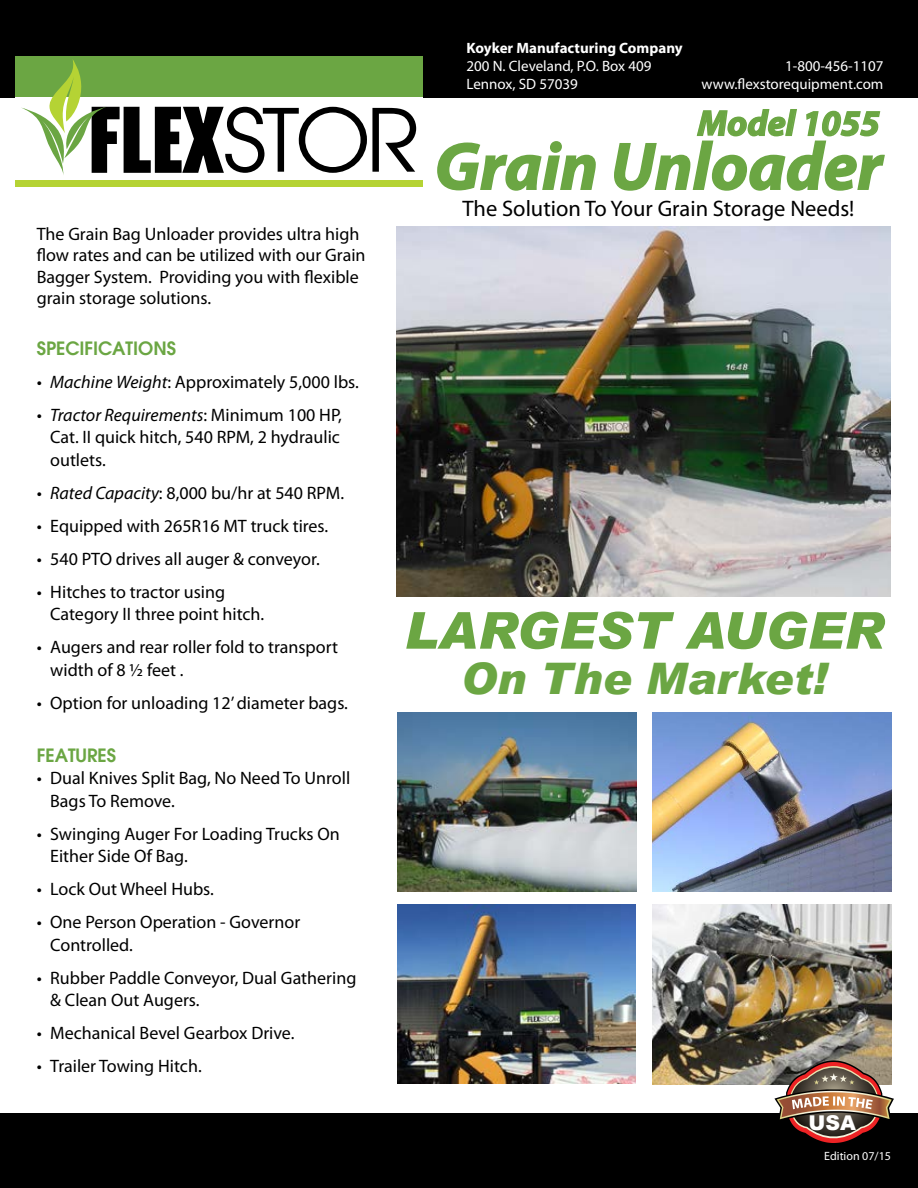
<style>
.page{position:relative;width:918px;height:1188px;background:#fff}
.page>*{position:absolute;margin:0;border:0;box-sizing:border-box;transform-origin:0 0}
.t1{font:italic 700 67.5px "Myriad Pro";color:#6ba643}
.t2{font:italic 900 51px "Arial";color:#6ba643}
.t3{font:italic 900 43.5px "Arial";color:#6ba643}
.t4{font:italic 700 36px "Myriad Pro";color:#6ba643}
.t5{font:22.5px "Myriad Pro";color:#000}
.t6{font:900 20.4px "Arial";color:#fff}
.t7{font:18px/22.5px "Myriad Pro";color:#000}
.t8{font:600 18px "Avant Garde";color:#6ba643}
.t9{font:15px/18px "Myriad Pro";color:#fff}
.t10{font:700 15px "Myriad Pro";color:#fff}
.t11{font:12px "Myriad Pro";color:#fff}
.s1{font-style:italic}
</style>
<div class="page">
<img style="left:397px;top:226px;width:494px;height:371px">
<div style="left:0;top:0;width:917px;height:97px;background:#000"></div>
<svg style="left:437px;top:141px;width:159px;height:50px"></svg>
<div style="left:1px;top:1114px;width:917px;height:74px;background:#000"></div>
<svg style="left:613px;top:97px;width:273px;height:94px"></svg>
<div style="left:16px;top:56px;width:407px;height:128px;background:#fff"></div>
<div style="left:16px;top:181px;width:407px;height:6px;background:#b5d334"></div>
<div style="left:16px;top:57px;width:407px;height:40px;background:#6ba643"></div>
<svg style="left:21px;top:59px;width:395px;height:116px"></svg>
<img style="left:652px;top:905px;width:239px;height:179px">
<img style="left:652px;top:713px;width:239px;height:179px">
<img style="left:397px;top:713px;width:239px;height:179px">
<img style="left:397px;top:905px;width:239px;height:179px">
<img style="left:774px;top:1060px;width:120px;height:83px">
<p class="t7" style="left:37px;top:222px;width:330px;line-height:21.6px">The Grain Bag Unloader provides ultra high flow rates and can be utilized with our Grain Bagger System. Providing you with flexible grain storage solutions.</p>
<p class="t8" style="left:37px;top:336px;width:141px">SPECIFICATIONS</p>
<p class="t7" style="left:37px;top:370px;width:324px"><span class="s1">• Machine Weight</span>: Approximately 5,000 lbs.</p>
<p class="t7" style="left:50px;top:403px;width:293px;text-align:justify;text-indent:-14px"><span class="s1">• Tractor Requirements</span>: Minimum 100 HP, Cat. II quick hitch, 540 RPM, 2 hydraulic outlets.</p>
<p class="t7" style="left:37px;top:481px;width:309px"><span class="s1">• Rated Capacity</span>: 8,000 bu/hr at 540 RPM.</p>
<p class="t7" style="left:37px;top:514px;width:293px">• Equipped with 265R16 MT truck tires.</p>
<p class="t7" style="left:37px;top:547px;width:285px">• 540 PTO drives all auger &amp; conveyor.</p>
<p class="t7" style="left:50px;top:580px;width:216px;text-indent:-14px">• Hitches to tractor using<br>Category II three point hitch.</p>
<p class="t7" style="left:50px;top:635px;width:289px;text-indent:-14px">• Augers and rear roller fold to transport width of 8 ½ feet .</p>
<p class="t7" style="left:37px;top:691px;width:313px">• Option for unloading 12’ diameter bags.</p>
<p class="t8" style="left:37px;top:743px;width:81px">FEATURES</p>
<p class="t7" style="left:50px;top:767px;width:302px;text-indent:-14px">• Dual Knives Split Bag, No Need To Unroll<br>Bags To Remove.</p>
<p class="t7" style="left:50px;top:822px;width:291px;text-indent:-14px">• Swinging Auger For Loading Trucks On<br>Either Side Of Bag.</p>
<p class="t7" style="left:37px;top:878px;width:179px">• Lock Out Wheel Hubs.</p>
<p class="t7" style="left:50px;top:911px;width:252px;text-indent:-14px">• One Person Operation - Governor<br>Controlled.</p>
<p class="t7" style="left:50px;top:966px;width:308px;text-indent:-14px">• Rubber Paddle Conveyor, Dual Gathering &amp; Clean Out Augers.</p>
<p class="t7" style="left:37px;top:1021px;width:259px">• Mechanical Bevel Gearbox Drive.</p>
<p class="t7" style="left:37px;top:1054px;width:167px">• Trailer Towing Hitch.</p>
<p class="t10" style="left:466px;top:38px;width:218px">Koyker Manufacturing Company</p>
<p class="t9" style="left:466px;top:57px;width:186px">200 N. Cleveland, P.O. Box 409<br>Lennox, SD 57039</p>
<p class="t9" style="left:702px;top:57px;width:183px;text-align:right">1-800-456-1107 www.flexstorequipment.com</p>
<h3 class="t4" style="left:698px;top:100px;width:184px">Model 1055</h3>
<h1 class="t1" style="left:435px;top:123px;width:449px">Grain Unloader</h1>
<p class="t5" style="left:463px;top:195px;width:393px">The Solution To Your Grain Storage Needs!</p>
<h2 class="t2" style="left:404px;top:599px;width:481px">LARGEST AUGER</h2>
<h3 class="t3" style="left:461px;top:651px;width:368px">On The Market!</h3>
<p class="t6" style="left:808px;top:1108px;width:49px">USA</p>
<p class="t11" style="left:824px;top:1148px;width:68px">Edition 07/15</p>
</div>
